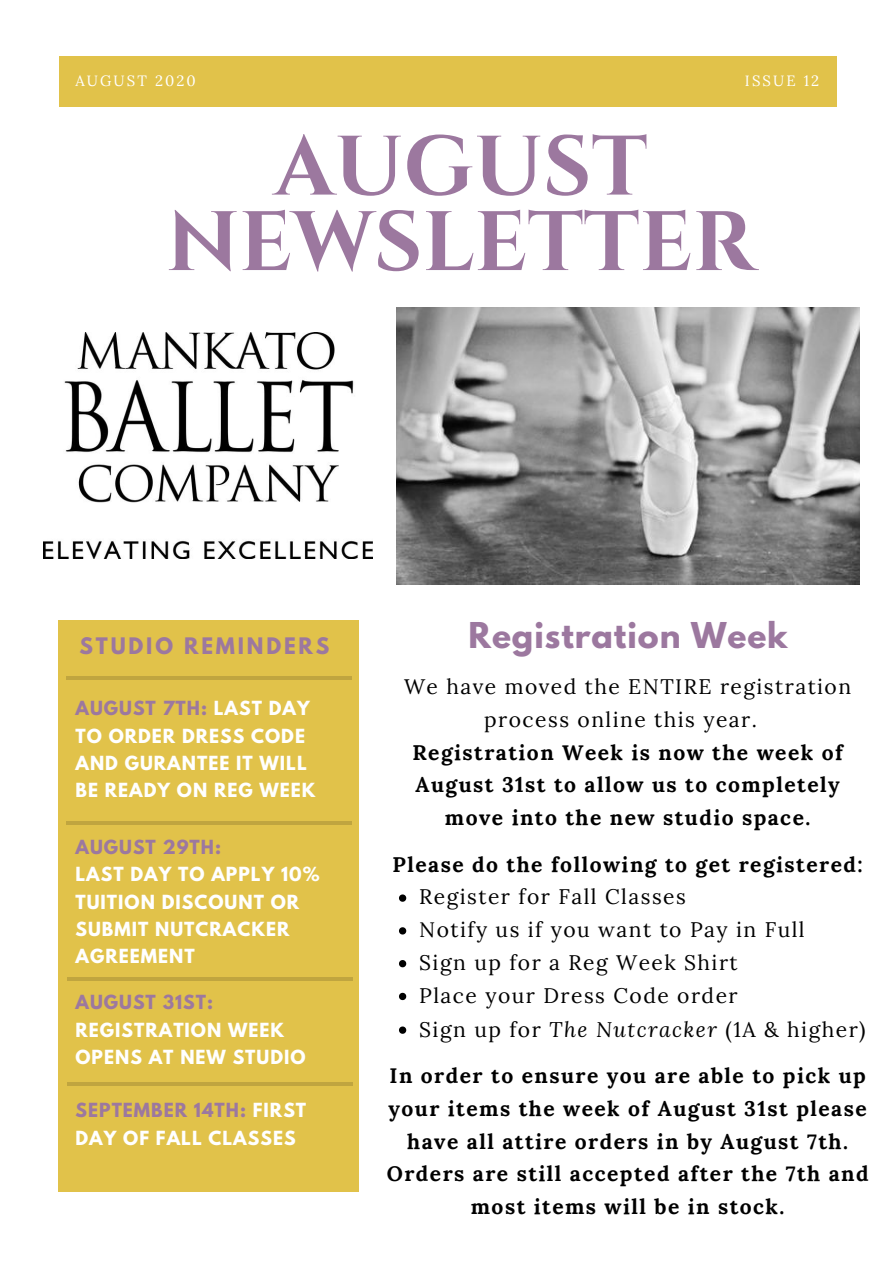
<style>
.page{position:relative;width:894px;height:1264px;background:#fff}
.page>*{position:absolute;margin:0;border:0;box-sizing:border-box;transform-origin:0 0}
.t1{font:700 84px/75.4px "Cinzel";color:#9c789f;text-align:center}
.t2{font:700 31.5px "League Spartan";letter-spacing:.03em;color:#9c789f}
.t3{font:700 21px/32.7px "Lora";letter-spacing:.07em;color:#000;text-align:center}
.t4{font:21px/33px "Lora";letter-spacing:.07em;color:#000}
.t5{font:700 20.1px "League Spartan";letter-spacing:.14em;color:#9c789f}
.t6{font:700 17.25px/27.3px "League Spartan";letter-spacing:.06em;color:#fff}
.t7{font:700 17.25px "League Spartan";letter-spacing:.06em;color:#9c789f}
.t8{font:14.85px "Lora";letter-spacing:.14em;color:#fff}
.s1{color:#9c789f}
.s2{font-style:italic}
</style>
<div class="page">
<div style="left:59px;top:56px;width:777px;height:51px;background:#e1c24a"></div>
<div style="left:59px;top:620px;width:299px;height:571px;background:#e1c24a"></div>
<hr style="left:66px;top:676px;width:285px;height:4px;background:#c0a53f">
<hr style="left:66px;top:821px;width:285px;height:4px;background:#c0a53f">
<img style="left:396px;top:307px;width:463px;height:277px">
<svg style="left:399px;top:894px;width:7px;height:7px"></svg>
<svg style="left:399px;top:927px;width:7px;height:7px"></svg>
<svg style="left:399px;top:960px;width:7px;height:7px"></svg>
<svg style="left:399px;top:992px;width:7px;height:8px"></svg>
<svg style="left:399px;top:1026px;width:7px;height:7px"></svg>
<img style="left:44px;top:332px;width:329px;height:226px">
<hr style="left:67px;top:977px;width:285px;height:3px;background:#000">
<svg style="left:67px;top:1082px;width:285px;height:3px"></svg>
<p class="t8" style="left:75px;top:71px;width:122px">AUGUST 2020</p>
<p class="t8" style="left:744px;top:71px;width:76px">ISSUE 12</p>
<h1 class="t1" style="left:166px;top:132px;width:590px">AUGUST<br>NEWSLETTER</h1>
<p class="t5" style="left:80px;top:635px;width:251px">STUDIO REMINDERS</p>
<p class="t6" style="left:75px;top:696px;width:241px"><span class="s1">AUGUST 7TH:</span> LAST DAY<br>TO ORDER DRESS CODE<br>AND GURANTEE IT WILL<br>BE READY ON REG WEEK</p>
<p class="t7" style="left:75px;top:838px;width:147px">AUGUST 29TH:</p>
<p class="t6" style="left:75px;top:863px;width:246px">LAST DAY TO APPLY 10%<br>TUITION DISCOUNT OR<br>SUBMIT NUTCRACKER<br>AGREEMENT</p>
<p class="t7" style="left:75px;top:993px;width:139px">AUGUST 31ST:</p>
<p class="t6" style="left:75px;top:1018px;width:231px">REGISTRATION WEEK<br>OPENS AT NEW STUDIO</p>
<p class="t6" style="left:75px;top:1098px;width:232px"><span class="s1">SEPTEMBER 14TH:</span> FIRST<br>DAY OF FALL CLASSES</p>
<h2 class="t2" style="left:468px;top:619px;width:320px">Registration Week</h2>
<p class="t4" style="left:484px;top:670px;width:368px;text-indent:-80px">We have moved the ENTIRE registration process online this year.</p>
<p class="t3" style="left:412px;top:735px;width:432px">Registration Week is now the week of<br>August 31st to allow us to completely move into the new studio space.</p>
<p class="t3" style="left:392px;top:847px;width:471px">Please do the following to get registered:</p>
<p class="t4" style="left:419px;top:880px;width:448px">Register for Fall Classes<br>Notify us if you want to Pay in Full<br>Sign up for a Reg Week Shirt<br>Place your Dress Code order<br>Sign up for <span class="s2">The Nutcracker</span> (1A &amp; higher)</p>
<p class="t3" style="left:386px;top:1058px;width:483px">In order to ensure you are able to pick up your items the week of August 31st please have all attire orders in by August 7th.<br>Orders are still accepted after the 7th and most items will be in stock.</p>
</div>
